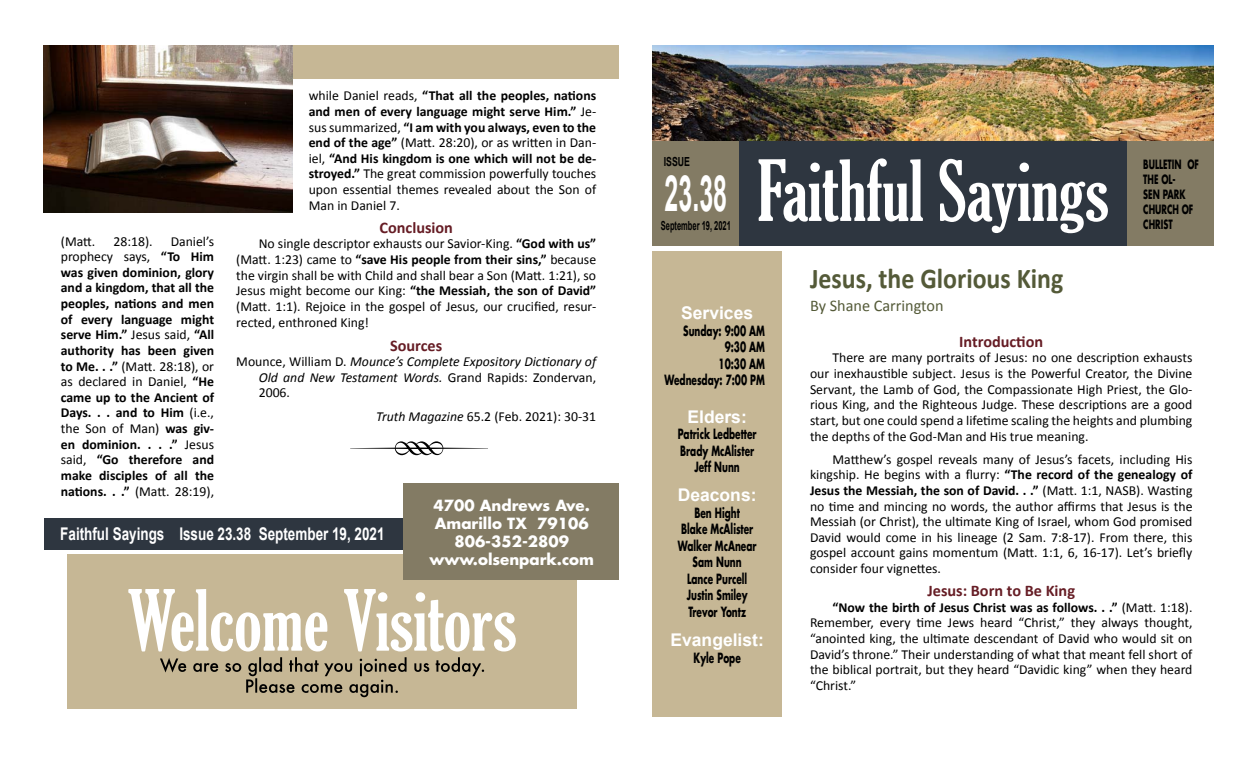
<style>
.page{position:relative;width:1260px;height:765px;background:#fff}
.page>*{position:absolute;margin:0;border:0;box-sizing:border-box;transform-origin:0 0}
.t1{font:87.5px "Type Embellishments One Let Plain";color:#000;scale:.9 1}
.t2{font:extra-condensed 81.25px "Gloucester";color:#fff}
.t3{font:700 50px "Arial";color:#fff;scale:.5 1}
.t4{font:700 28.75px "Calibri";color:#545a38;scale:.9 1}
.t5{font:700 17.5px "Arial";color:#fff;scale:.77 1}
.t6{font:700 17.5px "Arial";color:#fff}
.t7{font:700 16.25px "Calibri";color:#661d25}
.t8{font:16.25px "Calibri";color:#545a38}
.t9{font:700 15px/18px "Futura Std";color:#fff;text-align:center}
.t10{font:13.75px/15.6px "Calibri";color:#000;text-align:justify}
.t11{font:700 13.75px/15.6px "Calibri";color:#000;text-align:justify}
.t12{font:700 13.75px/16.5px "Futura Std";color:#000;text-align:center;scale:.65 1}
.t13{font:italic 13.75px/15.6px "Calibri";color:#000;text-align:justify}
.t14{font:700 12.5px/15px "Futura Std";color:#000;scale:.65 1}
.t15{font:700 12.5px "Arial";color:#000;scale:.6 1}
.t16{font:700 12.5px "Arial";color:#000;scale:.7 1}
.s1{font-weight:700}
.s2{font-style:normal}
.s3{font-style:italic}
.s4{font-weight:400}
</style>
<div class="page">
<div style="left:44px;top:45px;width:575px;height:34px;background:#c6b795"></div>
<div style="left:652px;top:251px;width:130px;height:466px;background:#c6b795"></div>
<img style="left:652px;top:45px;width:562px;height:97px">
<div style="left:739px;top:142px;width:388px;height:104px;background:#2e3640"></div>
<div style="left:1127px;top:142px;width:87px;height:104px;background:#837b64"></div>
<div style="left:652px;top:141px;width:87px;height:105px;background:#837b64"></div>
<img style="left:44px;top:45px;width:249px;height:168px">
<div style="left:68px;top:555px;width:509px;height:154px;background:#c6b795"></div>
<svg style="left:160px;top:657px;width:324px;height:40px"></svg>
<div style="left:45px;top:518px;width:561px;height:31px;background:#2e3640"></div>
<div style="left:404px;top:484px;width:215px;height:96px;background:#837b64"></div>
<p class="t10" style="left:309px;top:87px;width:289px">while Daniel reads, <span class="s1">“That all the peoples, nations and men of every language might serve Him.”</span> Je&shy;sus summarized, <span class="s1">“I am with you always, even to the end of the age”</span> (Matt. 28:20), or as written in Dan&shy;iel, <span class="s1">“And His kingdom is one which will not be de&shy;stroyed.”</span> The great commission powerfully touches upon essential themes revealed about the Son of Man in Daniel 7.</p>
<p class="t7" style="left:380px;top:217px;width:75px">Conclusion</p>
<p class="t10" style="left:236px;top:235px;width:362px;text-indent:22px">No single descriptor exhausts our Savior-King. <span class="s1">“God with us” </span>(Matt. 1:23) came to <span class="s1">“save His people from their sins,”</span> because the virgin shall be with Child and shall bear a Son (Matt. 1:21), so Jesus might become our King: <span class="s1">“the Messiah, the son of David” </span>(Matt. 1:1). Rejoice in the gospel of Jesus, our crucified, resur&shy;rected, enthroned King!</p>
<p class="t7" style="left:390px;top:335px;width:54px">Sources</p>
<p class="t13" style="left:259px;top:353px;width:339px;text-indent:-22px"><span class="s2">Mounce, William D.</span> Mounce’s Complete Expository Dictionary of Old and New Testament Words. <span class="s2">Grand Rapids: Zondervan, 2006.</span></p>
<p class="t10" style="left:376px;top:408px;width:222px"><span class="s3">Truth Magazine</span> 65.2 (Feb. 2021): 30-31</p>
<h1 class="t1" style="left:347px;top:414px;width:163px">R</h1>
<p class="t10" style="left:61px;top:233px;width:36px">(Matt.</p>
<p class="t10" style="left:113px;top:233px;width:41px">28:18).</p>
<p class="t11" style="left:61px;top:233px;width:155px;text-indent:110px"><span class="s4">Daniel’s prophecy says,</span> “To Him was given dominion, glory and a kingdom, that all the peoples, nations and men of every language might serve Him.” <span class="s4">Jesus said,</span> “All authority has been given to Me. . .” <span class="s4">(Matt. 28:18), or as declared in Daniel,</span> “He came up to the Ancient of Days. . . and to Him <span class="s4">(i.e., the Son of Man)</span> was giv&shy;en dominion. . . .” <span class="s4">Jesus said,</span> “Go therefore and make disciples of all the nations. . .” <span class="s4">(Matt. 28:19),</span></p>
<p class="t9" style="left:429px;top:496px;width:166px">4700 Andrews Ave.<br>Amarillo TX 79106<br>806-352-2809 www.olsenpark.com</p>
<p class="t5" style="left:60px;top:522px;width:423px">Faithful Sayings Issue 23.38 September 19, 2021</p>
<h2 class="t2" style="left:127px;top:574px;width:391px">Welcome Visitors</h2>
<p class="t16" style="left:664px;top:154px;width:39px">ISSUE</p>
<h3 class="t3" style="left:665px;top:161px;width:127px">23.38</h3>
<p class="t15" style="left:661px;top:217px;width:118px">September 19, 2021</p>
<h2 class="t2" style="left:757px;top:145px;width:353px">Faithful Sayings</h2>
<p class="t14" style="left:1143px;top:157px;width:87px">BULLETIN OF<br>THE OL-<br>SEN PARK<br>CHURCH OF<br>CHRIST</p>
<p class="t6" style="left:681px;top:301px;width:73px">Services</p>
<p class="t12" style="left:664px;top:322px;width:156px;text-align:right">Sunday: 9:00 AM<br>9:30 AM<br>10:30 AM<br>Wednesday: 7:00 PM</p>
<p class="t6" style="left:688px;top:405px;width:61px">Elders:</p>
<p class="t12" style="left:678px;top:425px;width:123px">Patrick Ledbetter<br>Brady McAlister<br>Jeff Nunn</p>
<p class="t6" style="left:678px;top:484px;width:80px">Deacons:</p>
<p class="t12" style="left:678px;top:504px;width:123px">Ben Hight<br>Blake McAlister<br>Walker McAnear<br>Sam Nunn<br>Lance Purcell<br>Justin Smiley<br>Trevor Yontz</p>
<p class="t6" style="left:671px;top:628px;width:95px">Evangelist:</p>
<p class="t12" style="left:694px;top:649px;width:74px">Kyle Pope</p>
<h3 class="t4" style="left:810px;top:261px;width:283px">Jesus, the Glorious King</h3>
<p class="t8" style="left:810px;top:295px;width:135px">By Shane Carrington</p>
<p class="t7" style="left:959px;top:331px;width:86px">Introduction</p>
<p class="t10" style="left:810px;top:349px;width:384px;text-indent:22px">There are many portraits of Jesus: no one description exhausts our inexhaustible subject. Jesus is the Powerful Creator, the Divine Servant, the Lamb of God, the Compassionate High Priest, the Glo&shy;rious King, and the Righteous Judge. These descriptions are a good start, but one could spend a lifetime scaling the heights and plumbing the depths of the God-Man and His true meaning.</p>
<p class="t10" style="left:810px;top:451px;width:384px;text-indent:22px">Matthew’s gospel reveals many of Jesus’s facets, including His kingship. He begins with a flurry: <span class="s1">“The record of the genealogy of Jesus the Messiah, the son of David. . .”</span> (Matt. 1:1, NASB). Wasting no time and mincing no words, the author affirms that Jesus is the Messiah (or Christ), the ultimate King of Israel, whom God promised David would come in his lineage (2 Sam. 7:8-17). From there, this gospel account gains momentum (Matt. 1:1, 6, 16-17). Let’s briefly consider four vignettes.</p>
<p class="t7" style="left:927px;top:581px;width:149px">Jesus: Born to Be King</p>
<p class="t10" style="left:810px;top:599px;width:384px;text-indent:22px"><span class="s1">“Now the birth of Jesus Christ was as follows. . .”</span> (Matt. 1:18).<br>Remember, every time Jews heard “Christ,” they always thought, “anointed king, the ultimate descendant of David who would sit on David’s throne.” Their understanding of what that meant fell short of the biblical portrait, but they heard “Davidic king” when they heard “Christ.”</p>
</div>
